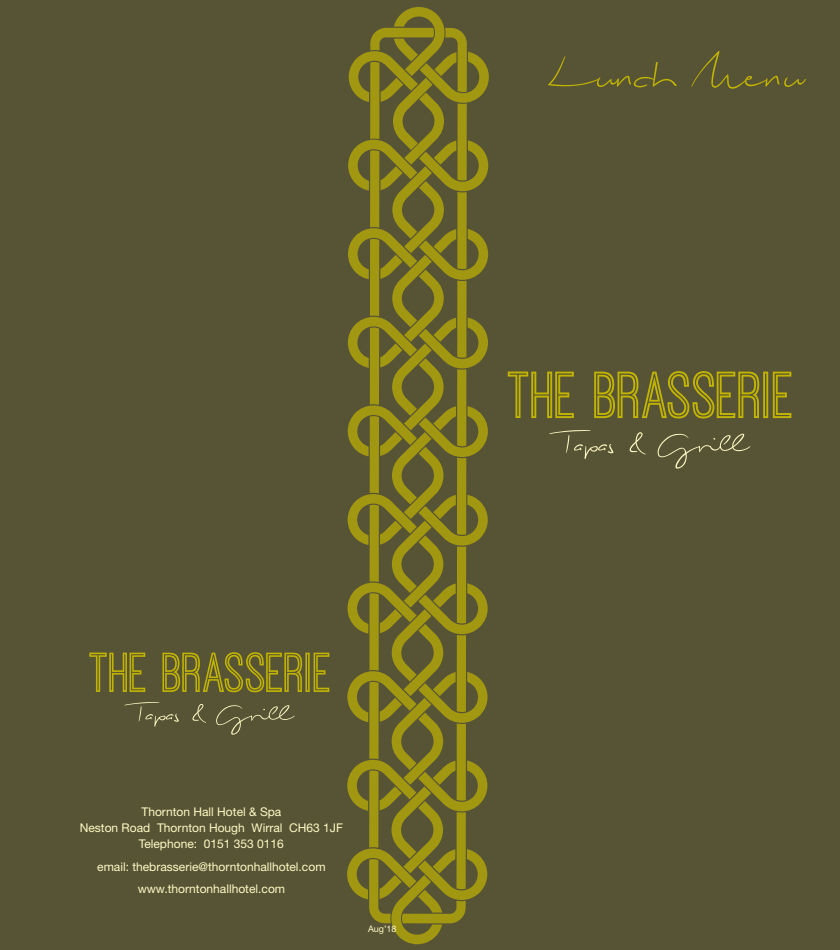
<style>
.page{position:relative;width:840px;height:950px;background:#fff}
.page>*{position:absolute;margin:0;border:0;box-sizing:border-box;transform-origin:0 0}
.t1{font:50px "Biloxi Script";color:#c2b501}
.t2{font:12px/16px "Helvetica Neue LT Std";color:#fffac4;text-align:center}
.t3{font:9px "Helvetica Neue LT Std";color:#fffac4}
</style>
<div class="page">
<div style="left:0;top:0;width:839px;height:950px;background:#575335"></div>
<svg style="left:347px;top:7px;width:141px;height:937px"></svg>
<svg style="left:507px;top:371px;width:66px;height:47px"></svg>
<svg style="left:594px;top:371px;width:197px;height:47px"></svg>
<svg style="left:549px;top:430px;width:201px;height:38px"></svg>
<svg style="left:89px;top:652px;width:56px;height:40px"></svg>
<svg style="left:162px;top:652px;width:167px;height:40px"></svg>
<svg style="left:125px;top:702px;width:169px;height:32px"></svg>
<h1 class="t1" style="left:545px;top:48px;width:257px">Lunch Menu</h1>
<p class="t2" style="left:80px;top:803px;width:264px">Thornton Hall Hotel &amp; Spa<br>Neston Road Thornton Hough Wirral CH63 1JF<br>Telephone: 0151 353 0116</p>
<p class="t2" style="left:97px;top:854px;width:230px;line-height:22.8px">email: thebrasserie@thorntonhallhotel.com www.thorntonhallhotel.com</p>
<p class="t3" style="left:368px;top:923px;width:30px">Aug’18</p>
</div>
